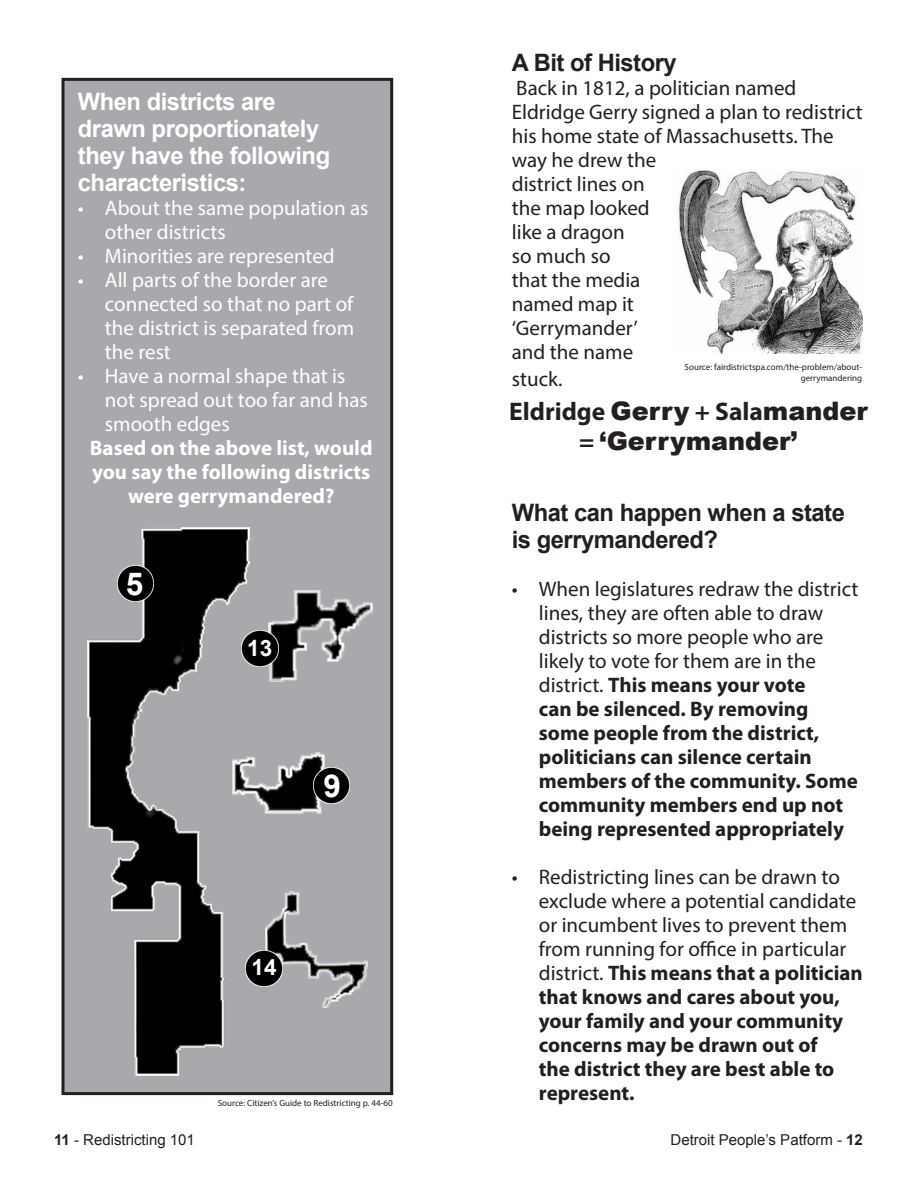
<style>
.page{position:relative;width:918px;height:1188px;background:#fff}
.page>*{position:absolute;margin:0;border:0;box-sizing:border-box;transform-origin:0 0}
.t1{font:700 31.5px "Arial";color:#fff}
.t2{font:700 25.5px "Myriad Pro";color:#231f20}
.t3{font:900 25.5px "Arial";color:#231f20}
.t4{font:700 24px/27px "Arial";letter-spacing:-.02em;color:#fff}
.t5{font:700 24px/27px "Arial";letter-spacing:-.02em;color:#231f20}
.t6{font:700 22.5px "Arial";color:#fff}
.t7{font:700 21px/24px "Myriad Pro";color:#231f20}
.t8{font:21px/24px "Myriad Pro";color:#231f20}
.t9{font:21px/24px "Myriad Pro";color:#fff}
.t10{font:700 21px/24px "Myriad Pro";color:#fff;text-align:center}
.t11{font:15px "Arial";color:#231f20}
.t12{font:9px/10.5px "Myriad Pro";color:#231f20;text-align:right}
.s1{font-weight:700}
.s2{font-family:"Arial";font-weight:900}
.s3{font-family:"Myriad Pro";font-weight:700}
.s4{font-weight:400}
</style>
<div class="page">
<div style="left:63px;top:79px;width:329px;height:1015px;background:#a8a9ad"></div>
<div style="left:62px;top:78px;width:331px;height:1017px;border:3px solid #231f20"></div>
<img style="left:87px;top:528px;width:162px;height:547px">
<img style="left:117px;top:565px;width:37px;height:37px">
<img style="left:269px;top:590px;width:103px;height:91px">
<img style="left:242px;top:630px;width:36px;height:37px">
<img style="left:232px;top:752px;width:93px;height:61px">
<img style="left:313px;top:767px;width:37px;height:36px">
<img style="left:265px;top:892px;width:103px;height:115px">
<img style="left:246px;top:950px;width:36px;height:36px">
<img style="left:678px;top:170px;width:185px;height:183px">
<p class="t4" style="left:78px;top:88px;width:254px">When districts are drawn proportionately they have the following characteristics:</p>
<p class="t9" style="left:105px;top:195px;width:265px;text-indent:-27px">• About the same population as other districts</p>
<p class="t9" style="left:78px;top:243px;width:258px">• Minorities are represented</p>
<p class="t9" style="left:105px;top:267px;width:251px;text-indent:-27px">• All parts of the border are connected so that no part of the district is separated from the rest</p>
<p class="t9" style="left:105px;top:363px;width:265px;text-indent:-27px">• Have a normal shape that is not spread out too far and has smooth edges</p>
<p class="t10" style="left:90px;top:436px;width:284px">Based on the above list, would you say the following districts were gerrymandered?</p>
<p class="t1" style="left:126px;top:563px;width:19px">5</p>
<p class="t6" style="left:247px;top:634px;width:27px">13</p>
<p class="t1" style="left:324px;top:765px;width:19px">9</p>
<p class="t6" style="left:252px;top:952px;width:27px">14</p>
<p class="t11" style="left:54px;top:1130px;width:142px"><span class="s1">11</span> - Redistricting 101</p>
<p class="t12" style="left:218px;top:1097px;width:176px">Source: Citizen’s Guide to Redistricting p. 44-60</p>
<p class="t5" style="left:512px;top:50px;width:166px">A Bit of History</p>
<p class="t8" style="left:512px;top:76px;width:352px">Back in 1812, a politician named<br>Eldridge Gerry signed a plan to redistrict his home state of Massachusetts. The way he drew the<br>district lines on<br>the map looked<br>like a dragon<br>so much so<br>that the media<br>named map it<br>‘Gerrymander’<br>and the name</p>
<p class="t8" style="left:512px;top:367px;width:52px">stuck.</p>
<p class="t12" style="left:685px;top:362px;width:179px">Source: fairdistrictspa.com/the-problem/about&shy;gerrymandering</p>
<p class="t2" style="left:509px;top:397px;width:360px">Eldridge <span class="s2">Gerry</span> + Sala<span class="s2">mander</span></p>
<p class="t3" style="left:579px;top:423px;width:220px"><span class="s3">=</span> ‘Gerrymander’</p>
<p class="t5" style="left:512px;top:500px;width:335px">What can happen when a state is gerrymandered?</p>
<p class="t7" style="left:539px;top:578px;width:321px;text-indent:-27px"><span class="s4">• When legislatures redraw the district lines, they are often able to draw districts so more people who are likely to vote for them are in the district.</span> This means your vote<br>can be silenced. By removing some people from the district, politicians can silence certain members of the community. Some community members end up not being represented appropriately</p>
<p class="t7" style="left:539px;top:866px;width:326px;text-indent:-27px"><span class="s4">• Redistricting lines can be drawn to exclude where a potential candidate or incumbent lives to prevent them from running for office in particular district.</span> This means that a politician that knows and cares about you, your family and your community concerns may be drawn out of<br>the district they are best able to represent.</p>
<p class="t11" style="left:671px;top:1130px;width:194px">Detroit People’s Patform - <span class="s1">12</span></p>
</div>
